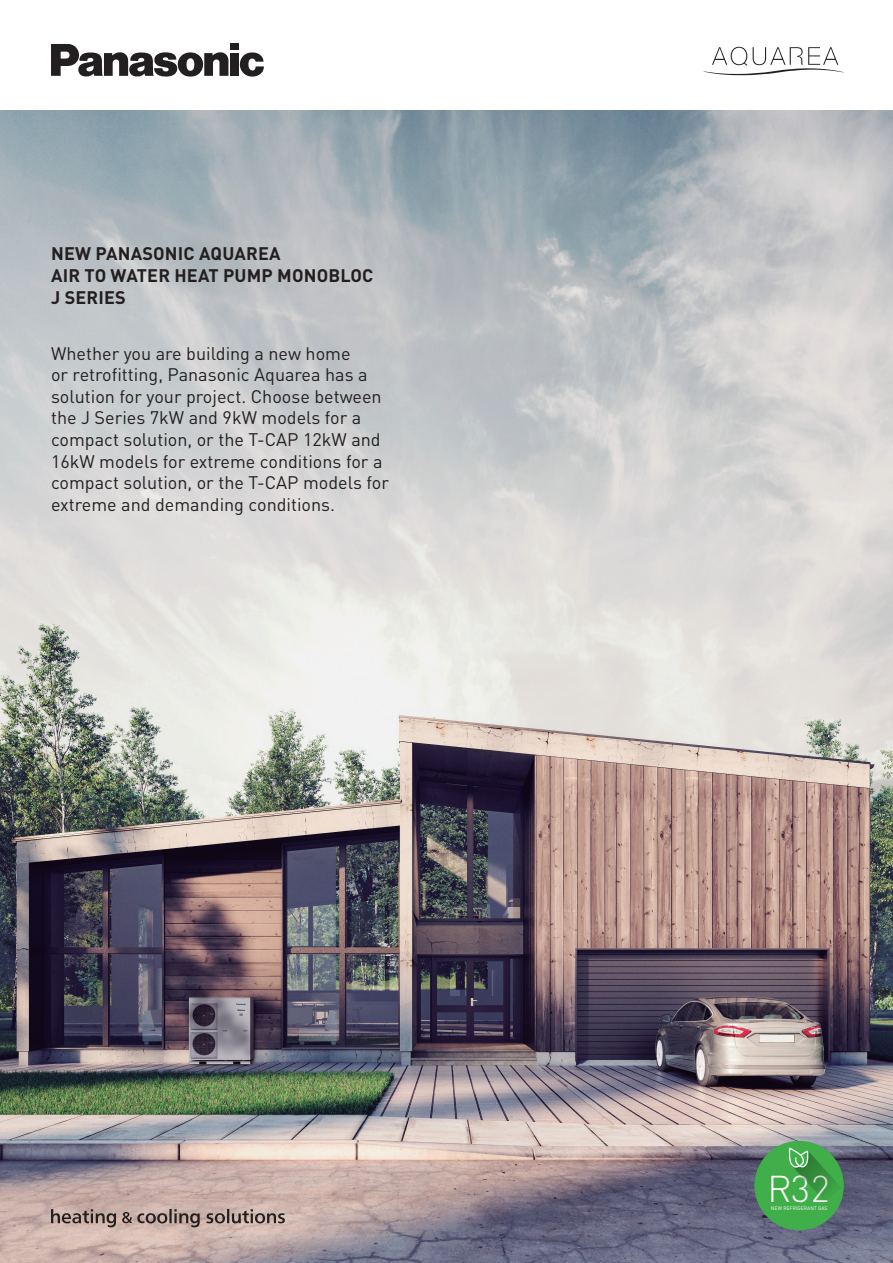
<style>
.page{position:relative;width:893px;height:1263px;background:#fff}
.page>*{position:absolute;margin:0;border:0;box-sizing:border-box;transform-origin:0 0}
.t1{font:300 36.9px "DIN";color:#fff}
._00_Front_page_text{font:18px/21.6px "DINOT";color:#231f20}
.t2{font:700 18px/21.6px "DINOT";letter-spacing:.01em;color:#231f20}
.t3{font:5.1px "DIN";color:#fff}
</style>
<div class="page">
<img style="left:0;top:111px;width:893px;height:1152px">
<svg style="left:240px;top:52px;width:24px;height:25px"></svg>
<div style="left:230px;top:44px;width:9px;height:6px;background:#231f20"></div>
<div style="left:230px;top:53px;width:9px;height:23px;background:#231f20"></div>
<svg style="left:51px;top:44px;width:177px;height:33px"></svg>
<div style="left:754px;top:1141px;width:90px;height:89px;background:#40ae49;border-radius:50%"></div>
<svg style="left:788px;top:1148px;width:53px;height:54px"></svg>
<svg style="left:207px;top:1209px;width:78px;height:14px"></svg>
<svg style="left:122px;top:1209px;width:78px;height:18px"></svg>
<svg style="left:51px;top:1209px;width:65px;height:18px"></svg>
<svg style="left:703px;top:47px;width:141px;height:28px"></svg>
<p class="t2" style="left:51px;top:243px;width:324px">NEW PANASONIC AQUAREA<br>AIR TO WATER HEAT PUMP MONOBLOC<br>J SERIES</p>
<p class="_00_Front_page_text" style="left:51px;top:342px;width:339px">Whether you are building a new home<br>or retrofitting, Panasonic Aquarea has a solution for your project. Choose between the J Series 7kW and 9kW models for a compact solution, or the T-CAP 12kW and 16kW models for extreme conditions for a compact solution, or the T-CAP models for extreme and demanding conditions.</p>
<p class="t1" style="left:767px;top:1165px;width:64px">R32</p>
<p class="t3" style="left:771px;top:1205px;width:58px">NEW REFRIGERANT GAS</p>
</div>
